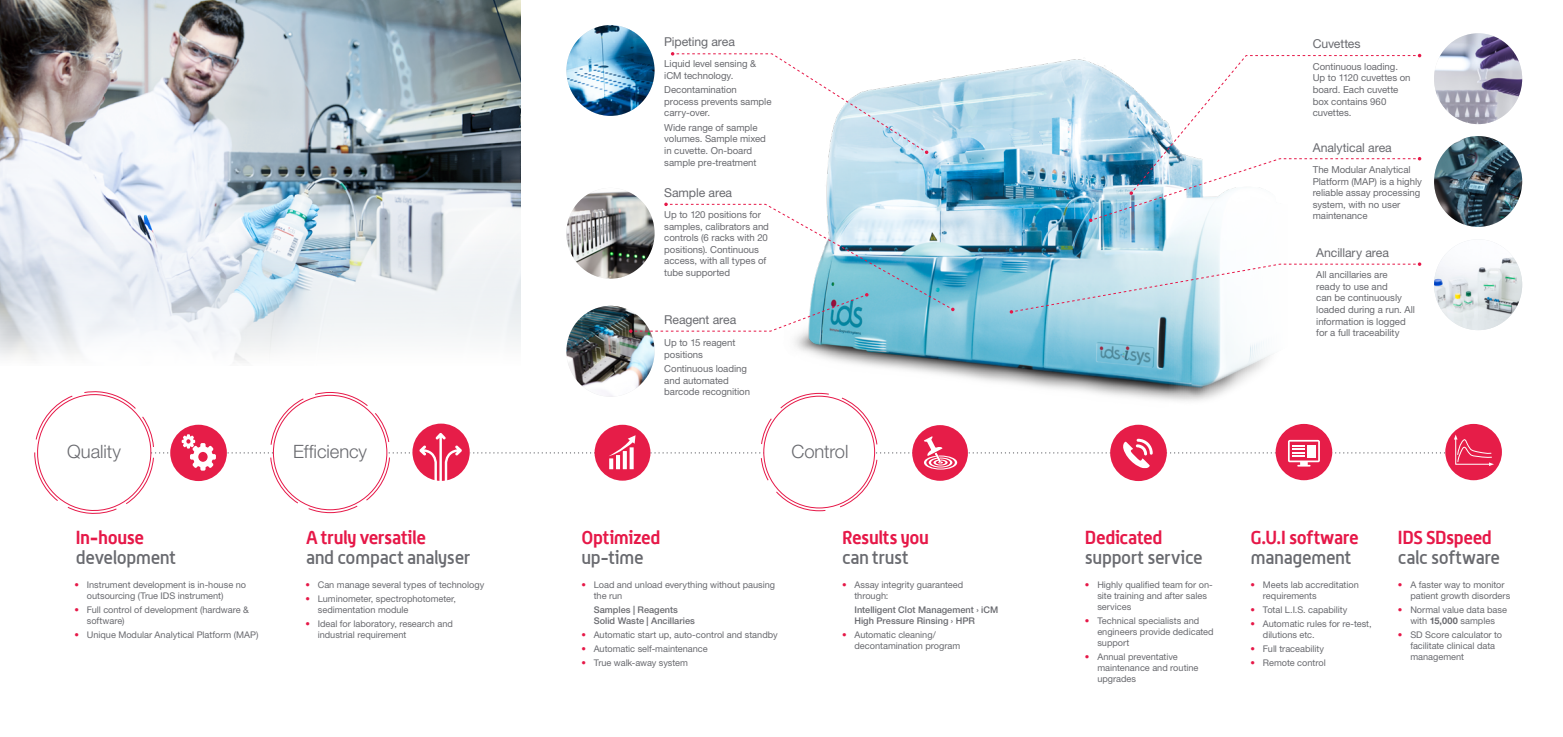
<style>
.page{position:relative;width:1563px;height:737px;background:#fff}
.page>*{position:absolute;margin:0;border:0;box-sizing:border-box;transform-origin:0 0}
.t1{font:500 18.38px "Alwyn";letter-spacing:-.02em;color:#696a6f}
.t2{font:700 18.38px "Alwyn";letter-spacing:-.02em;color:#e61848}
.t3{font:300 18.38px "Helvetica Neue LT Pro";letter-spacing:-.005em;color:#696a6f}
.t4{font:12.25px "Helvetica Neue LT Pro";letter-spacing:-.01em;color:#696a6f}
.t5{font:9.62px/11.5px "Helvetica Neue LT Pro";letter-spacing:-.005em;color:#696a6f}
.t6{font:9.19px/11px "Helvetica Neue LT Pro";color:#696a6f}
.t7{font:500 9.19px/11px "Helvetica Neue LT Pro";color:#696a6f}
.s1{color:#e61848}
.s2{font-weight:700}
</style>
<div class="page">
<img style="left:794px;top:59px;width:478px;height:331px">
<svg style="left:566px;top:25px;width:88px;height:91px"></svg>
<img style="left:1434px;top:33px;width:88px;height:91px">
<img style="left:566px;top:191px;width:77px;height:88px">
<img style="left:1434px;top:136px;width:88px;height:91px">
<img style="left:566px;top:306px;width:88px;height:83px">
<img style="left:1434px;top:246px;width:88px;height:84px">
<svg style="left:671px;top:52px;width:257px;height:102px"></svg>
<svg style="left:1089px;top:54px;width:332px;height:168px"></svg>
<svg style="left:1009px;top:262px;width:412px;height:51px"></svg>
<svg style="left:629px;top:203px;width:325px;height:130px"></svg>
<div style="left:1445px;top:424px;width:57px;height:56px;background:#e61d48;border-radius:50%"></div>
<svg style="left:34px;top:390px;width:1460px;height:124px"></svg>
<img style="left:0;top:0;width:521px;height:355px">
<p class="t4" style="left:664px;top:34px;width:72px">Pipeting area</p>
<p class="t5" style="left:664px;top:58px;width:93px">Liquid level sensing &amp; iCM technology.</p>
<p class="t5" style="left:664px;top:84px;width:109px">Decontamination process prevents sample carry-over.</p>
<p class="t5" style="left:664px;top:121px;width:103px">Wide range of sample volumes. Sample mixed in cuvette. On-board sample pre-treatment</p>
<p class="t4" style="left:664px;top:185px;width:69px">Sample area</p>
<p class="t5" style="left:664px;top:209px;width:106px">Up to 120 positions for samples, calibrators and controls (6 racks with 20 positions). Continuous access, with all types of tube supported</p>
<p class="t4" style="left:664px;top:313px;width:74px">Reagent area</p>
<p class="t5" style="left:664px;top:336px;width:73px">Up to 15 reagent positions</p>
<p class="t5" style="left:664px;top:363px;width:87px">Continuous loading and automated barcode recognition</p>
<p class="t3" style="left:67px;top:440px;width:55px">Quality</p>
<p class="t3" style="left:293px;top:440px;width:75px">Efficiency</p>
<p class="t3" style="left:791px;top:440px;width:58px">Control</p>
<p class="t2" style="left:76px;top:526px;width:70px">In-house</p>
<p class="t1" style="left:76px;top:546px;width:102px">development</p>
<p class="t6" style="left:87px;top:579px;width:161px;text-indent:-12px"><span class="s1">•</span> Instrument development is in-house no outsourcing (True IDS instrument)</p>
<p class="t6" style="left:87px;top:604px;width:164px;text-indent:-12px"><span class="s1">•</span> Full control of development (hardware &amp; software)</p>
<p class="t6" style="left:74px;top:629px;width:185px"><span class="s1">•</span> Unique Modular Analytical Platform (MAP)</p>
<p class="t2" style="left:306px;top:526px;width:121px">A truly versatile</p>
<p class="t1" style="left:306px;top:546px;width:166px">and compact analyser</p>
<p class="t6" style="left:305px;top:579px;width:180px"><span class="s1">•</span> Can manage several types of technology</p>
<p class="t6" style="left:318px;top:593px;width:140px;text-indent:-12px"><span class="s1">•</span> Luminometer, spectrophotometer, sedimentation module</p>
<p class="t6" style="left:318px;top:618px;width:137px;text-indent:-12px"><span class="s1">•</span> Ideal for laboratory, research and industrial requirement</p>
<p class="t2" style="left:581px;top:526px;width:81px">Optimized</p>
<p class="t1" style="left:581px;top:546px;width:64px">up-time</p>
<p class="t6" style="left:594px;top:579px;width:183px;text-indent:-12px"><span class="s1">•</span> Load and unload everything without pausing the run</p>
<p class="t7" style="left:594px;top:604px;width:103px">Samples | Reagents<br>Solid Waste | Ancillaries</p>
<p class="t6" style="left:581px;top:629px;width:198px"><span class="s1">•</span> Automatic start up, auto-control and standby</p>
<p class="t6" style="left:581px;top:643px;width:128px"><span class="s1">•</span> Automatic self-maintenance</p>
<p class="t6" style="left:581px;top:657px;width:108px"><span class="s1">•</span> True walk-away system</p>
<p class="t2" style="left:842px;top:526px;width:88px">Results you</p>
<p class="t1" style="left:842px;top:546px;width:68px">can trust</p>
<p class="t6" style="left:854px;top:579px;width:110px;text-indent:-12px"><span class="s1">•</span> Assay integrity guaranteed through:</p>
<p class="t7" style="left:854px;top:604px;width:145px">Intelligent Clot Management › iCM<br>High Pressure Rinsing › HPR</p>
<p class="t6" style="left:854px;top:629px;width:107px;text-indent:-12px"><span class="s1">•</span> Automatic cleaning/ decontamination program</p>
<p class="t4" style="left:1312px;top:37px;width:49px">Cuvettes</p>
<p class="t5" style="left:1312px;top:61px;width:99px">Continuous loading.<br>Up to 1120 cuvettes on board. Each cuvette box contains 960 cuvettes.</p>
<p class="t4" style="left:1312px;top:140px;width:81px">Analytical area</p>
<p class="t5" style="left:1312px;top:164px;width:111px">The Modular Analytical<br>Platform (MAP) is a highly reliable assay processing system, with no user maintenance</p>
<p class="t4" style="left:1316px;top:245px;width:74px">Ancillary area</p>
<p class="t5" style="left:1316px;top:269px;width:100px">All ancillaries are<br>ready to use and<br>can be continuously loaded during a run. All information is logged for a full traceability</p>
<p class="t2" style="left:1085px;top:526px;width:79px">Dedicated</p>
<p class="t1" style="left:1085px;top:546px;width:119px">support service</p>
<p class="t6" style="left:1097px;top:579px;width:117px;text-indent:-12px"><span class="s1">•</span> Highly qualified team for on&shy;site training and after sales services</p>
<p class="t6" style="left:1097px;top:615px;width:118px;text-indent:-12px"><span class="s1">•</span> Technical specialists and engineers provide dedicated support</p>
<p class="t6" style="left:1097px;top:651px;width:103px;text-indent:-12px"><span class="s1">•</span> Annual preventative maintenance and routine upgrades</p>
<p class="t2" style="left:1250px;top:526px;width:110px">G.U.I software</p>
<p class="t1" style="left:1250px;top:546px;width:103px">management</p>
<p class="t6" style="left:1263px;top:579px;width:97px;text-indent:-12px"><span class="s1">•</span> Meets lab accreditation requirements</p>
<p class="t6" style="left:1250px;top:604px;width:99px"><span class="s1">•</span> Total L.I.S. capability</p>
<p class="t6" style="left:1263px;top:618px;width:110px;text-indent:-12px"><span class="s1">•</span> Automatic rules for re-test, dilutions etc.</p>
<p class="t6" style="left:1250px;top:643px;width:75px"><span class="s1">•</span> Full traceability</p>
<p class="t6" style="left:1250px;top:657px;width:77px"><span class="s1">•</span> Remote control</p>
<p class="t2" style="left:1398px;top:526px;width:96px">IDS SDspeed</p>
<p class="t1" style="left:1398px;top:546px;width:104px">calc software</p>
<p class="t6" style="left:1410px;top:579px;width:101px;text-indent:-12px"><span class="s1">•</span> A faster way to monitor patient growth disorders</p>
<p class="t6" style="left:1398px;top:604px;width:111px;text-align:center"><span class="s1">•</span> Normal value data base with <span class="s2">15,000</span> samples</p>
<p class="t6" style="left:1410px;top:629px;width:93px;text-indent:-12px"><span class="s1">•</span> SD Score calculator to facilitate clinical data management</p>
</div>
